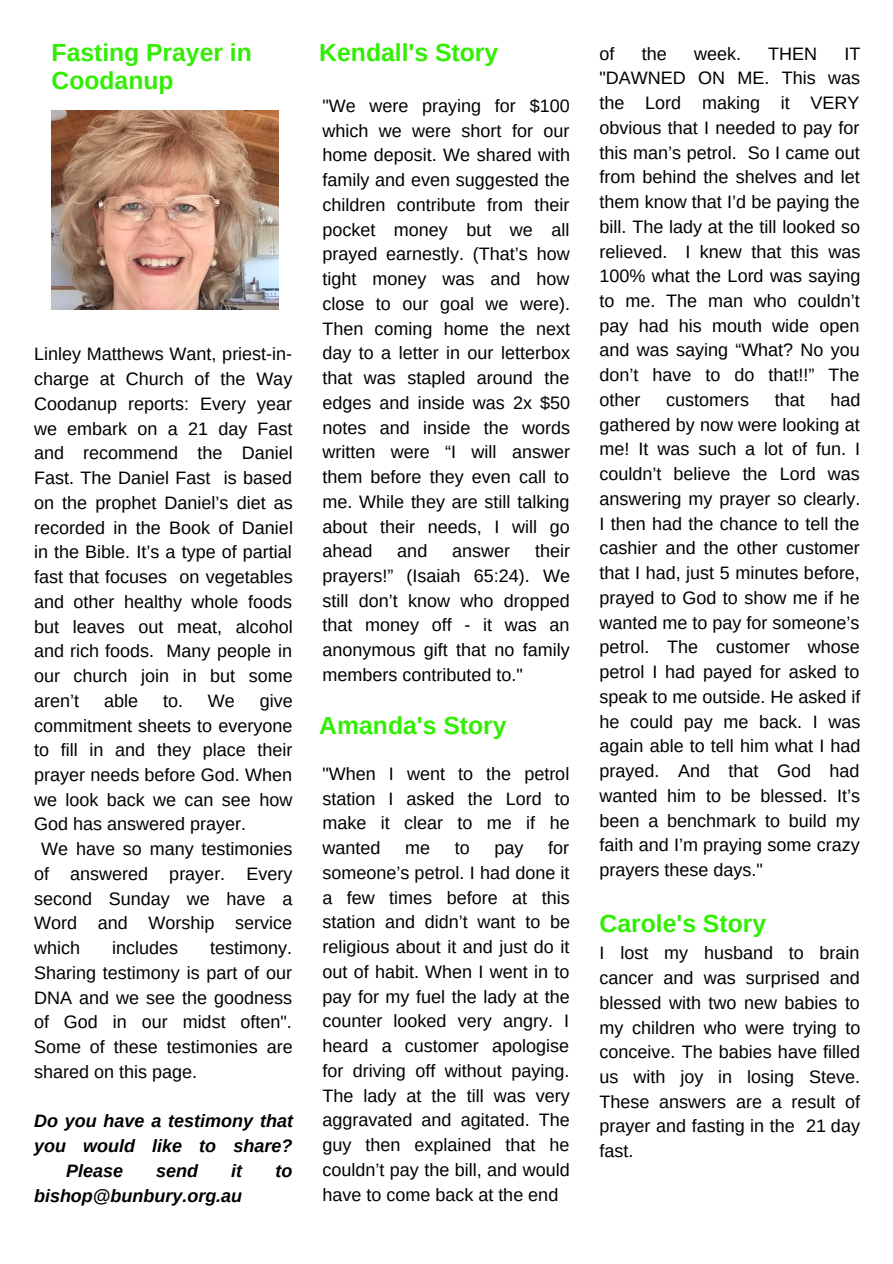
<style>
.page{position:relative;width:893px;height:1264px;background:#fff}
.page>*{position:absolute;margin:0;border:0;box-sizing:border-box;transform-origin:0 0}
.t1{font:700 24.75px "Arimo";color:#31ee03}
.t2{font:700 24.6px/28px "Arimo";color:#31ee03}
.t3{font:18px/24.8px "Arimo";color:#000;text-align:justify}
.t4{font:italic 700 18px "Arimo";color:#000}
</style>
<div class="page">
<img style="left:52px;top:111px;width:227px;height:199px">
<h2 class="t2" style="left:52px;top:39px;width:202px">Fasting Prayer in<br>Coodanup</h2>
<h1 class="t1" style="left:319px;top:38px;width:180px">Kendall's Story</h1>
<p class="t3" style="left:34px;top:342px;width:260px">Linley Matthews Want, priest-in&shy;charge at Church of the Way Coodanup reports: Every year we embark on a 21 day Fast and recommend the Daniel Fast. The Daniel Fast is based on the prophet Daniel’s diet as recorded in the Book of Daniel in the Bible. It’s a type of partial fast that focuses on vegetables and other healthy whole foods but leaves out meat, alcohol and rich foods. Many people in our church join in but some aren’t</p>
<p class="t3" style="left:104px;top:688px;width:35px">able</p>
<p class="t3" style="left:163px;top:688px;width:73px">to. We</p>
<p class="t3" style="left:260px;top:688px;width:34px">give</p>
<p class="t3" style="left:34px;top:713px;width:260px">commitment sheets to everyone</p>
<p class="t3" style="left:34px;top:737px;width:260px">to fill in and they place their</p>
<p class="t3" style="left:34px;top:762px;width:260px">prayer needs before God. When</p>
<p class="t3" style="left:34px;top:787px;width:260px">we look back we can see how</p>
<p class="t3" style="left:34px;top:811px;width:213px">God has answered prayer.</p>
<p class="t3" style="left:41px;top:836px;width:253px">We have so many testimonies</p>
<p class="t3" style="left:34px;top:861px;width:260px">of answered prayer. Every</p>
<p class="t3" style="left:34px;top:886px;width:260px">second Sunday we have a</p>
<p class="t3" style="left:34px;top:910px;width:260px">Word and Worship service</p>
<p class="t3" style="left:34px;top:935px;width:47px">which</p>
<p class="t3" style="left:112px;top:935px;width:67px">includes</p>
<p class="t3" style="left:34px;top:935px;width:260px;text-indent:176px">testimony.<br>Sharing testimony is part of our DNA and we see the goodness of God in our midst often".<br>Some of these testimonies are shared on this page.</p>
<p class="t4" style="left:34px;top:1111px;width:260px">Do you have a testimony that</p>
<p class="t4" style="left:34px;top:1135px;width:260px">you would like to share?</p>
<p class="t4" style="left:66px;top:1160px;width:58px">Please</p>
<p class="t4" style="left:156px;top:1160px;width:43px">send</p>
<p class="t4" style="left:231px;top:1160px;width:12px">it</p>
<p class="t4" style="left:275px;top:1160px;width:18px">to</p>
<p class="t4" style="left:34px;top:1185px;width:210px">bishop@bunbury.org.au</p>
<p class="t3" style="left:322px;top:93px;width:249px">"We were praying for $100 which we were short for our home deposit. We shared with family and even suggested the children contribute from their pocket money but we all prayed earnestly. (That’s how tight money was and how close to our goal we were).<br>Then coming home the next day to a letter in our letterbox that was stapled around the edges and inside was 2x $50 notes and inside the words written were “I will answer them before they even call to me. While they are still talking about their needs, I will go ahead</p>
<p class="t3" style="left:322px;top:538px;width:249px;text-indent:213px">their prayers!” (Isaiah 65:24). We still don’t know who dropped that money off - it was an anonymous gift that no family members contributed to."</p>
<p class="t3" style="left:397px;top:538px;width:31px">and</p>
<p class="t3" style="left:452px;top:538px;width:59px">answer</p>
<h1 class="t1" style="left:319px;top:711px;width:189px">Amanda's Story</h1>
<p class="t3" style="left:322px;top:761px;width:249px">"When I went to the petrol station I asked the Lord to make it clear to me if he wanted</p>
<p class="t3" style="left:322px;top:835px;width:249px;text-indent:226px">for someone’s petrol. I had done it a few times before at this station and didn’t want to be religious about it and just do it out of habit. When I went in to pay for my fuel the lady at the counter looked very angry. I heard a customer apologise for driving off without paying.<br>The lady at the till was very aggravated and agitated. The guy then explained that he couldn’t pay the bill, and would have to come back at the end</p>
<p class="t3" style="left:405px;top:835px;width:26px">me</p>
<p class="t3" style="left:455px;top:835px;width:16px">to</p>
<p class="t3" style="left:494px;top:835px;width:30px">pay</p>
<p class="t3" style="left:599px;top:41px;width:16px">of</p>
<p class="t3" style="left:641px;top:41px;width:26px">the</p>
<p class="t3" style="left:694px;top:41px;width:48px">week.</p>
<p class="t3" style="left:768px;top:41px;width:50px">THEN</p>
<p class="t3" style="left:599px;top:41px;width:262px;text-indent:245px">IT "DAWNED ON ME. This was the Lord making it VERY obvious that I needed to pay for this man’s petrol. So I came out from behind the shelves and let them know that I’d be paying the bill. The lady at the till looked so relieved. I knew that this was 100% what the Lord was saying to me. The man who couldn’t pay had his mouth wide open and was saying “What? No you don’t have to do that!!” The other</p>
<p class="t3" style="left:599px;top:387px;width:262px;text-indent:231px">had gathered by now were looking at me! It was such a lot of fun. I couldn’t believe the Lord was answering my prayer so clearly.<br>I then had the chance to tell the cashier and the other customer that I had, just 5 minutes before, prayed to God to show me if he wanted me to pay for someone’s petrol. The customer whose petrol I had payed for asked to speak to me outside. He asked if he could pay me back. I was again able to tell him what I had prayed. And that God had wanted him to be blessed. It’s been a benchmark to build my faith and I’m praying some crazy prayers these days."</p>
<h1 class="t1" style="left:599px;top:909px;width:168px">Carole's Story</h1>
<p class="t3" style="left:599px;top:940px;width:262px">I lost my husband to brain cancer and was surprised and blessed with two new babies to my children who were trying to conceive. The babies have filled us with joy in losing Steve.<br>These answers are a result of prayer and fasting in the 21 day fast.</p>
<p class="t3" style="left:666px;top:387px;width:84px">customers</p>
<p class="t3" style="left:774px;top:387px;width:31px">that</p>
</div>
